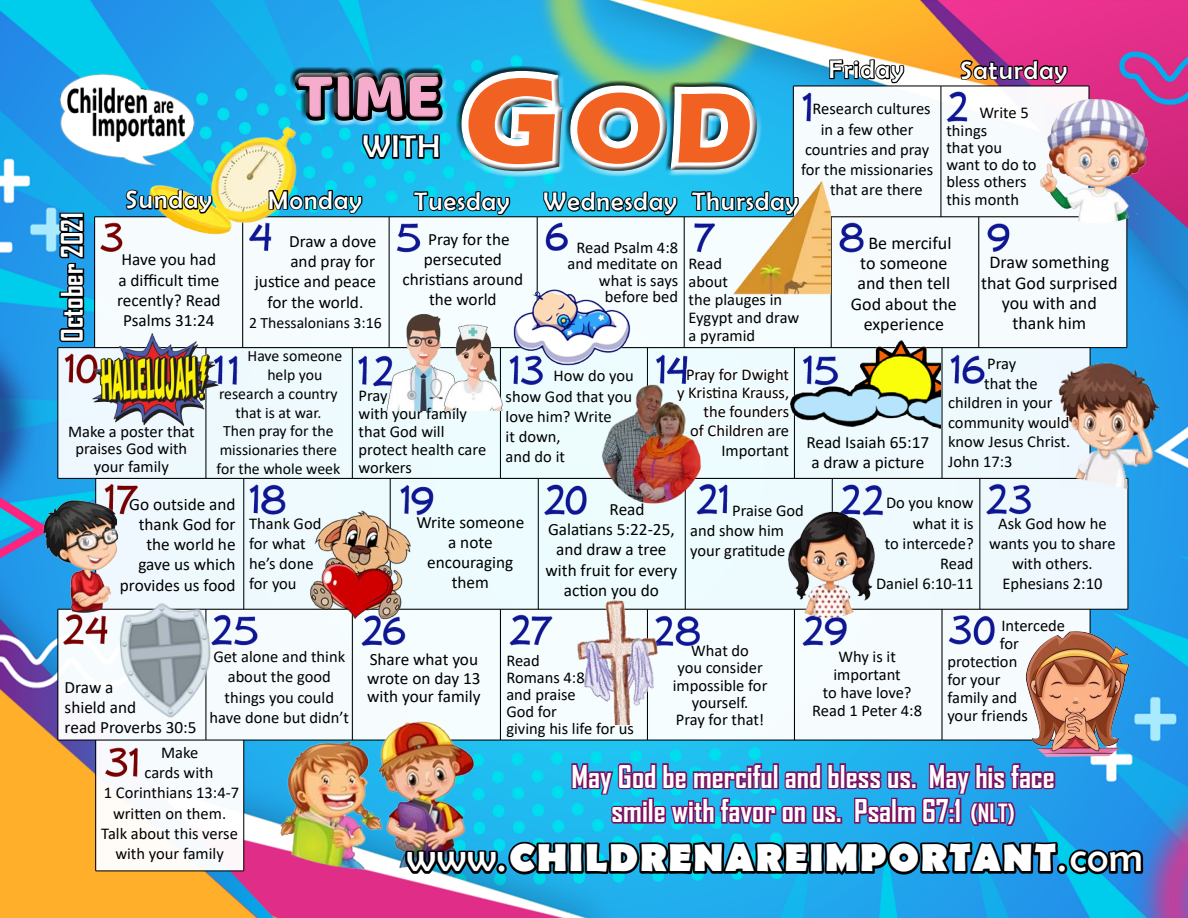
<style>
.page{position:relative;width:1188px;height:918px;background:#fff}
.page>*{position:absolute;margin:0;border:0;box-sizing:border-box;transform-origin:0 0}
.t1{font:700 103.05px "Eras ITC";color:#f16122}
.t2{font:65.25px "Baloo Bhai";color:#f6adcd}
.t3{font:700 39px "Berlin Sans FB";letter-spacing:.05em;color:#fff}
.t4{font:31.5px "Berlin Sans FB";color:#fff}
.t5{font:700 30px/34.5px "Agency FB";color:#fff;text-align:center}
.t6{font:700 28.5px "Agency FB";color:#fff}
.t7{font:25.5px "Berlin Sans FB";letter-spacing:.05em;color:#fff}
.t8{font:18px/20.2px "Calibri";color:#000;text-align:center}
.t9{font:17.25px/20.2px "Calibri";color:#000}
.t10{font:16.5px/20.2px "Calibri";color:#000}
.t11{font:15.75px "Calibri";color:#000}
.s1{font-size:124.5px}
.s2{font-size:24px}
.s3{font-weight:400;font-size:40.5px}
.s4{font-weight:400}
</style>
<div class="page">
<img style="left:0;top:0;width:1188px;height:918px">
<img style="left:55px;top:71px;width:142px;height:96px">
<img style="left:728px;top:177px;width:103px;height:119px">
<img style="left:511px;top:289px;width:122px;height:84px">
<img style="left:146px;top:120px;width:121px;height:118px">
<img style="left:1034px;top:95px;width:120px;height:132px">
<img style="left:1051px;top:358px;width:115px;height:132px">
<img style="left:36px;top:495px;width:93px;height:125px">
<img style="left:781px;top:507px;width:102px;height:87px">
<img style="left:266px;top:716px;width:137px;height:161px">
<img style="left:600px;top:384px;width:103px;height:122px">
<img style="left:381px;top:307px;width:124px;height:103px">
<img style="left:114px;top:595px;width:108px;height:133px">
<img style="left:300px;top:505px;width:114px;height:118px">
<img style="left:788px;top:337px;width:153px;height:95px">
<svg style="left:959px;top:41px;width:110px;height:116px"></svg>
<svg style="left:828px;top:40px;width:77px;height:116px"></svg>
<svg style="left:124px;top:171px;width:90px;height:116px"></svg>
<svg style="left:58px;top:211px;width:28px;height:133px;background:#0b3b55"></svg>
<svg style="left:267px;top:64px;width:533px;height:225px"></svg>
<svg style="left:403px;top:594px;width:742px;height:324px"></svg>
<svg style="left:1047px;top:414px;width:23px;height:17px"></svg>
<svg style="left:675px;top:356px;width:116px;height:83px"></svg>
<img style="left:90px;top:332px;width:134px;height:97px">
<h3 class="t6" style="left:54px;top:342px;width:131px;rotate:-90deg">October 2021</h3>
<h3 class="t7" style="left:829px;top:55px;width:76px">Friday</h3>
<h3 class="t7" style="left:960px;top:56px;width:108px">Saturday</h3>
<h2 class="t2" style="left:297px;top:56px;width:146px">TIME</h2>
<h1 class="t1" style="left:464px;top:69px;width:290px"><span class="s1">G</span>OD</h1>
<p class="t10" style="left:813px;top:98px;width:120px">Research cultures</p>
<p class="t10" style="left:821px;top:119px;width:94px">in a few other</p>
<p class="t10" style="left:805px;top:139px;width:126px">countries and pray</p>
<p class="t10" style="left:801px;top:159px;width:134px">for the missionaries</p>
<p class="t10" style="left:830px;top:179px;width:94px">that are there</p>
<p class="t10" style="left:946px;top:104px;width:92px;line-height:17.2px;text-indent:33px">Write 5 things<br>that you want to do to bless others this month</p>
<h3 class="t4" style="left:363px;top:129px;width:79px">WITH</h3>
<h3 class="t7" style="left:126px;top:186px;width:88px">Sunday</h3>
<h3 class="t7" style="left:268px;top:186px;width:95px">Monday</h3>
<h3 class="t7" style="left:414px;top:187px;width:97px">Tuesday</h3>
<h3 class="t7" style="left:543px;top:187px;width:135px">Wednesday</h3>
<h3 class="t7" style="left:692px;top:187px;width:107px">Thursday</h3>
<p class="t9" style="left:117px;top:249px;width:105px;text-align:center">Have you had a difficult time recently? Read<br>Psalms 31:24</p>
<p class="t9" style="left:289px;top:231px;width:89px">Draw a dove</p>
<p class="t9" style="left:290px;top:251px;width:86px">and pray for</p>
<p class="t9" style="left:255px;top:271px;width:123px">justice and peace</p>
<p class="t9" style="left:268px;top:291px;width:97px">for the world.</p>
<p class="t11" style="left:249px;top:312px;width:134px">2 Thessalonians 3:16</p>
<p class="t9" style="left:428px;top:228px;width:83px">Pray for the</p>
<p class="t9" style="left:424px;top:249px;width:80px">persecuted</p>
<p class="t9" style="left:403px;top:269px;width:122px">christians around</p>
<p class="t9" style="left:429px;top:289px;width:69px">the world</p>
<p class="t10" style="left:568px;top:238px;width:112px;line-height:16.5px;text-align:right">Read Psalm 4:8 and meditate on what is says before bed</p>
<p class="t10" style="left:689px;top:254px;width:112px;line-height:18px">Read<br>about<br>the plauges in<br>Eygypt and draw a pyramid</p>
<p class="t8" style="left:869px;top:232px;width:84px">Be merciful</p>
<p class="t8" style="left:860px;top:253px;width:89px">to someone</p>
<p class="t8" style="left:858px;top:273px;width:94px">and then tell</p>
<p class="t8" style="left:851px;top:293px;width:107px">God about the</p>
<p class="t8" style="left:864px;top:313px;width:82px">experience</p>
<p class="t8" style="left:981px;top:252px;width:138px">Draw something that God surprised you with and thank him</p>
<p class="t10" style="left:68px;top:422px;width:128px;line-height:17.4px;text-align:center">Make a poster that praises God with your family</p>
<p class="t11" style="left:248px;top:345px;width:96px">Have someone</p>
<p class="t11" style="left:267px;top:364px;width:57px">help you</p>
<p class="t11" style="left:219px;top:383px;width:120px">research a country</p>
<p class="t11" style="left:235px;top:401px;width:87px">that is at war.</p>
<p class="t11" style="left:223px;top:420px;width:112px">Then pray for the</p>
<p class="t11" style="left:220px;top:439px;width:119px">missionaries there</p>
<p class="t11" style="left:217px;top:458px;width:125px">for the whole week</p>
<p class="t9" style="left:120px;top:493px;width:117px;text-align:right">Go outside and thank God for the world he gave us which provides us food</p>
<p class="t10" style="left:249px;top:513px;width:74px">Thank God for what he’s done for you</p>
<p class="t9" style="left:65px;top:676px;width:133px">Draw a<br>shield and<br>read Proverbs 30:5</p>
<p class="t10" style="left:210px;top:646px;width:141px;text-align:center">Get alone and think about the good things you could have done but didn’t</p>
<p class="t10" style="left:161px;top:742px;width:39px">Make</p>
<p class="t10" style="left:145px;top:762px;width:70px">cards with</p>
<p class="t10" style="left:104px;top:782px;width:137px">1 Corinthians 13:4-7</p>
<p class="t10" style="left:113px;top:803px;width:115px">written on them.</p>
<p class="t10" style="left:101px;top:823px;width:138px">Talk about this verse</p>
<p class="t10" style="left:115px;top:843px;width:110px">with your family</p>
<p class="t10" style="left:359px;top:387px;width:129px;line-height:18px">Pray<br>with your family that God will protect health care workers</p>
<p class="t10" style="left:506px;top:365px;width:130px;text-indent:48px">How do you show God that you love him? Write<br>it down,<br>and do it</p>
<p class="t10" style="left:677px;top:364px;width:114px;line-height:18.8px;text-align:right">Pray for Dwight y Kristina Krauss, the founders<br>of Children are</p>
<p class="t10" style="left:721px;top:440px;width:69px">Important</p>
<p class="t9" style="left:806px;top:432px;width:124px">Read Isaiah 65:17 a draw a picture</p>
<p class="t10" style="left:987px;top:353px;width:31px">Pray</p>
<p class="t10" style="left:984px;top:373px;width:55px">that the</p>
<p class="t10" style="left:948px;top:392px;width:106px">children in your</p>
<p class="t10" style="left:948px;top:412px;width:123px">community would</p>
<p class="t10" style="left:948px;top:431px;width:124px">know Jesus Christ.</p>
<p class="t10" style="left:948px;top:451px;width:66px">John 17:3</p>
<p class="t9" style="left:416px;top:511px;width:109px;text-align:center">Write someone a note encouraging them</p>
<p class="t9" style="left:610px;top:499px;width:36px">Read</p>
<p class="t9" style="left:548px;top:519px;width:128px">Galatians 5:22-25,</p>
<p class="t9" style="left:556px;top:539px;width:112px">and draw a tree</p>
<p class="t9" style="left:546px;top:559px;width:133px">with fruit for every</p>
<p class="t9" style="left:564px;top:580px;width:97px">action you do</p>
<p class="t10" style="left:690px;top:500px;width:115px;text-indent:42px">Praise God and show him your gratitude</p>
<p class="t9" style="left:367px;top:649px;width:115px;line-height:18.8px">Share what you wrote on day 13 with your family</p>
<p class="t10" style="left:506px;top:652px;width:129px;line-height:16.8px">Read<br>Romans 4:8<br>and praise<br>God for<br>giving his life for us</p>
<p class="t10" style="left:673px;top:642px;width:96px;line-height:17.2px;text-align:center">What do<br>you consider impossible for yourself.<br>Pray for that!</p>
<p class="t10" style="left:876px;top:492px;width:99px;text-align:right">Do you know what it is<br>to intercede?<br>Read<br>Daniel 6:10-11</p>
<p class="t10" style="left:989px;top:513px;width:128px;text-align:center">Ask God how he wants you to share with others.<br>Ephesians 2:10</p>
<p class="t10" style="left:812px;top:647px;width:111px;line-height:18px;text-align:center">Why is it important<br>to have love?<br>Read 1 Peter 4:8</p>
<p class="t10" style="left:1001px;top:615px;width:65px">Intercede</p>
<p class="t10" style="left:1000px;top:633px;width:21px">for</p>
<p class="t10" style="left:947px;top:651px;width:71px">protection</p>
<p class="t10" style="left:947px;top:669px;width:55px">for your</p>
<p class="t10" style="left:947px;top:687px;width:71px">family and</p>
<p class="t10" style="left:947px;top:705px;width:82px">your friends</p>
<h3 class="t5" style="left:572px;top:758px;width:485px">May God be merciful and bless us. May his face smile with favor on us. Psalm 67:1 <span class="s2">(NLT)</span></h3>
<h3 class="t3" style="left:406px;top:836px;width:738px"><span class="s3">www</span><span class="s4">.</span>CHILDRENAREIMPORTANT<span class="s4">.</span><span class="s3">com</span></h3>
</div>
